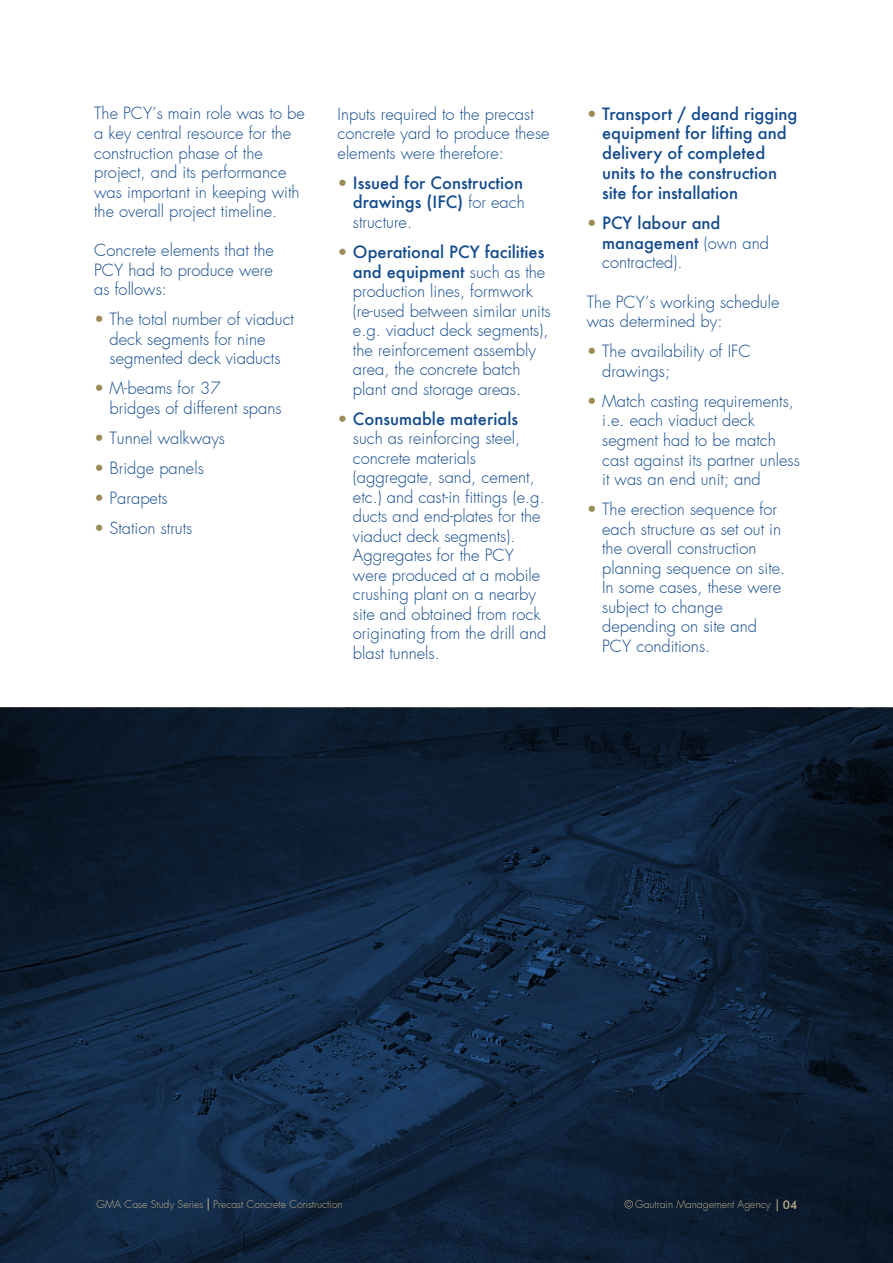
<style>
.page{position:relative;width:893px;height:1263px;background:#fff}
.page>*{position:absolute;margin:0;border:0;box-sizing:border-box;transform-origin:0 0}
.t1{font:300 16.5px/19.5px "Futura";color:#134b8e}
.t2{font:500 16.5px/19.6px "Futura";color:#134b8e}
.t3{font:300 10.5px "Futura";color:#bbaf8a}
.s1{color:#9c8b56}
.s2{font-weight:300;color:#9c8b56}
.s3{font-weight:300}
.s4{font-weight:500}
.s5{font-family:"Futura BT";font-weight:500;font-size:12px}
</style>
<div class="page">
<svg style="left:0;top:708px;width:893px;height:555px;background:#0f233a"></svg>
<svg style="left:625px;top:1200px;width:8px;height:8px"></svg>
<svg style="left:777px;top:1199px;width:1px;height:12px"></svg>
<svg style="left:208px;top:1198px;width:1px;height:12px"></svg>
<p class="t1" style="left:94px;top:104px;width:212px">The PCY’s main role was to be a key central resource for the construction phase of the project, and its performance was important in keeping with the overall project timeline.</p>
<p class="t1" style="left:94px;top:240px;width:181px;text-align:justify">Concrete elements that the PCY had to produce were as follows:</p>
<p class="t1" style="left:109px;top:309px;width:186px;text-indent:-15px"><span class="s1">•</span> The total number of viaduct deck segments for nine segmented deck viaducts</p>
<p class="t1" style="left:109px;top:378px;width:174px;text-indent:-15px"><span class="s1">•</span> M-beams for 37<br>bridges of different spans</p>
<p class="t1" style="left:94px;top:428px;width:132px"><span class="s1">•</span> Tunnel walkways</p>
<p class="t1" style="left:94px;top:458px;width:111px"><span class="s1">•</span> Bridge panels</p>
<p class="t1" style="left:94px;top:488px;width:75px"><span class="s1">•</span> Parapets</p>
<p class="t1" style="left:94px;top:518px;width:100px"><span class="s1">•</span> Station struts</p>
<p class="t1" style="left:338px;top:104px;width:214px">Inputs required to the precast concrete yard to produce these elements were therefore:</p>
<p class="t2" style="left:353px;top:172px;width:173px;text-align:justify;text-indent:-15px"><span class="s2">•</span> Issued for Construction drawings (IFC) <span class="s3">for each structure.</span></p>
<p class="t1" style="left:353px;top:242px;width:199px;text-indent:-15px"><span class="s1">•</span> <span class="s4">Operational PCY facilities and equipment</span> such as the production lines, formwork (re-used between similar units e.g. viaduct deck segments), the reinforcement assembly area, the concrete batch plant and storage areas.</p>
<p class="t1" style="left:353px;top:409px;width:195px;text-indent:-15px"><span class="s1">•</span> <span class="s4">Consumable materials </span>such as reinforcing steel, concrete materials (aggregate, sand, cement, etc.) and cast-in fittings (e.g. ducts and end-plates for the viaduct deck segments).<br>Aggregates for the PCY were produced at a mobile crushing plant on a nearby site and obtained from rock originating from the drill and blast tunnels.</p>
<p class="t2" style="left:602px;top:103px;width:197px;text-indent:-15px"><span class="s2">•</span> Transport / deand rigging equipment for lifting and delivery of completed units to the construction site for installation</p>
<p class="t2" style="left:602px;top:213px;width:168px;text-indent:-15px"><span class="s2">•</span> PCY labour and management <span class="s3">(own and contracted).</span></p>
<p class="t1" style="left:587px;top:292px;width:194px">The PCY’s working schedule was determined by:</p>
<p class="t1" style="left:602px;top:342px;width:150px;text-indent:-15px"><span class="s1">•</span> The availability of IFC drawings;</p>
<p class="t1" style="left:602px;top:391px;width:199px;text-indent:-15px"><span class="s1">•</span> Match casting requirements, i.e. each viaduct deck segment had to be match cast against its partner unless it was an end unit; and</p>
<p class="t1" style="left:602px;top:499px;width:185px;text-indent:-15px"><span class="s1">•</span> The erection sequence for each structure as set out in the overall construction planning sequence on site.<br>In some cases, these were subject to change depending on site and<br>PCY conditions.</p>
<p class="t3" style="left:97px;top:1197px;width:248px">GMA Case Study Series Precast Concrete Construction</p>
<p class="t3" style="left:635px;top:1197px;width:164px">Gautrain Management Agency <span class="s5">04</span></p>
</div>
